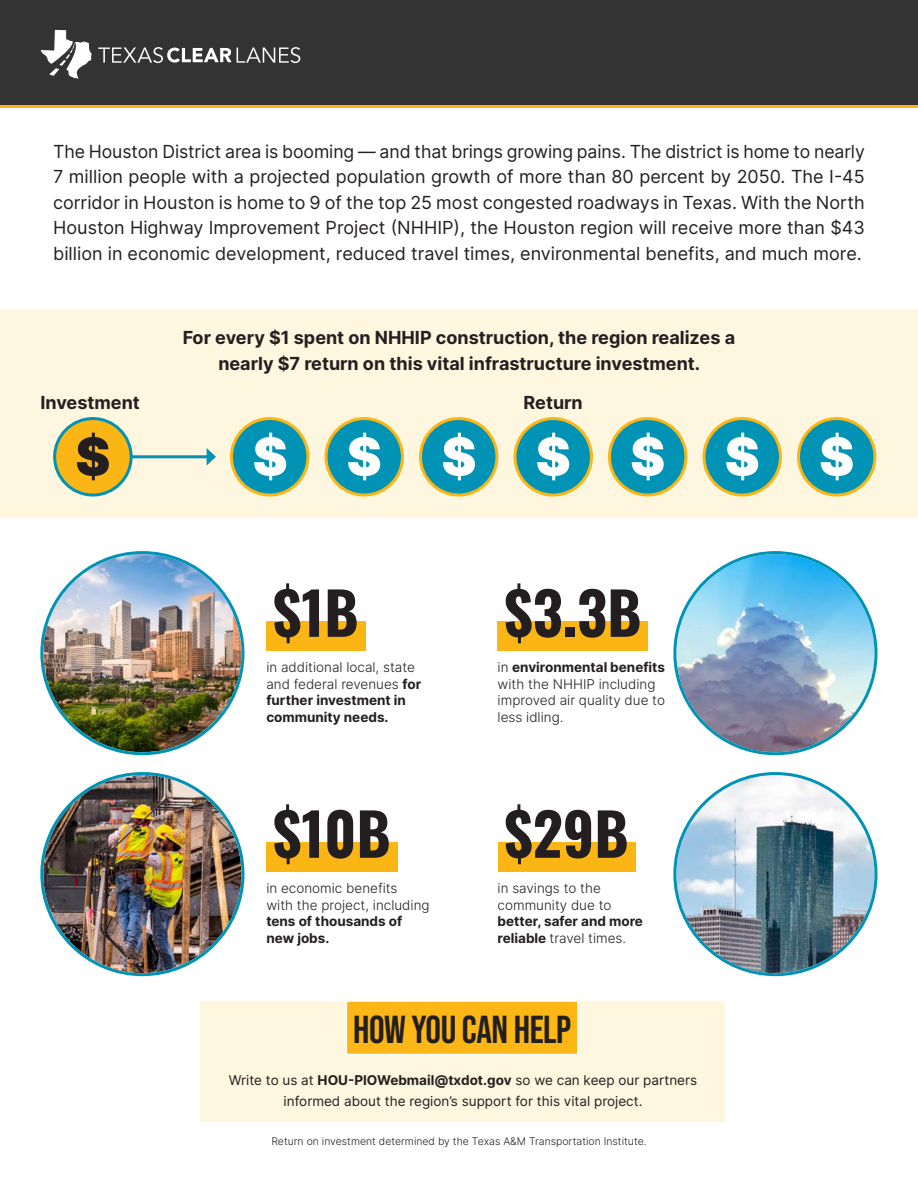
<style>
.page{position:relative;width:918px;height:1188px;background:#fff}
.page>*{position:absolute;margin:0;border:0;box-sizing:border-box;transform-origin:0 0}
.Figure{font:700 58.5px "Oswald";color:#231f20}
.t1{font:900 52.5px "Inter";color:#fff}
.t2{font:900 52.5px "Inter";color:#231f20}
.t3{font:700 39px "Bebas Neue Pro";letter-spacing:-.01em;color:#231f20}
.Intro{font:18px/25.5px "Inter";color:#231f20;text-align:justify}
.Intro-2{font:700 18px/25.5px "Inter";color:#231f20;text-align:center}
.Descriptor{font:300 13.5px/16.5px "Inter";color:#231f20}
.Intro-3{font:13.5px/21px "Inter";color:#231f20;text-align:center}
.t4{font:300 10.5px "Inter";color:#231f20}
.s1{font-weight:700}
</style>
<div class="page">
<div style="left:200px;top:1002px;width:525px;height:120px;background:#fef6df"></div>
<svg style="left:345px;top:1001px;width:235px;height:54px;background:#fcba22"></svg>
<img style="left:43px;top:554px;width:199px;height:198px;border-radius:99px">
<img style="left:43px;top:775px;width:199px;height:198px;border-radius:99px">
<img style="left:676px;top:554px;width:198px;height:198px;border-radius:99px">
<img style="left:676px;top:775px;width:198px;height:198px;border-radius:99px">
<div style="left:266px;top:621px;width:99px;height:29px;background:#fbb616"></div>
<div style="left:266px;top:842px;width:132px;height:29px;background:#fbb616"></div>
<div style="left:498px;top:621px;width:150px;height:29px;background:#fbb616"></div>
<div style="left:498px;top:842px;width:137px;height:29px;background:#fbb616"></div>
<div style="left:0;top:310px;width:918px;height:208px;background:#fef6df"></div>
<div style="left:231px;top:419px;width:77px;height:76px;background:#0093b5;border-radius:50%"></div>
<div style="left:230px;top:417px;width:79px;height:80px;border:3px solid #fbb616;border-radius:50%"></div>
<div style="left:326px;top:419px;width:76px;height:76px;background:#0093b5;border-radius:50%"></div>
<div style="left:324px;top:417px;width:80px;height:80px;border:3px solid #fbb616;border-radius:50%"></div>
<div style="left:420px;top:419px;width:77px;height:76px;background:#0093b5;border-radius:50%"></div>
<div style="left:419px;top:417px;width:79px;height:80px;border:3px solid #fbb616;border-radius:50%"></div>
<div style="left:515px;top:419px;width:76px;height:76px;background:#0093b5;border-radius:50%"></div>
<div style="left:513px;top:417px;width:80px;height:80px;border:3px solid #fbb616;border-radius:50%"></div>
<div style="left:609px;top:419px;width:77px;height:76px;background:#0093b5;border-radius:50%"></div>
<div style="left:608px;top:417px;width:79px;height:80px;border:3px solid #fbb616;border-radius:50%"></div>
<div style="left:704px;top:419px;width:76px;height:76px;background:#0093b5;border-radius:50%"></div>
<div style="left:702px;top:417px;width:80px;height:80px;border:3px solid #fbb616;border-radius:50%"></div>
<div style="left:798px;top:419px;width:77px;height:76px;background:#0093b5;border-radius:50%"></div>
<div style="left:797px;top:417px;width:79px;height:80px;border:3px solid #fbb616;border-radius:50%"></div>
<div style="left:55px;top:419px;width:76px;height:76px;background:#fbb616;border-radius:50%"></div>
<div style="left:53px;top:417px;width:80px;height:80px;border:3px solid #0093b5;border-radius:50%"></div>
<hr style="left:130px;top:455px;width:79px;height:3px;background:#0093b5">
<svg style="left:207px;top:448px;width:9px;height:17px"></svg>
<div style="left:0;top:0;width:918px;height:106px;background:#323332"></div>
<svg style="left:98px;top:47px;width:202px;height:16px"></svg>
<svg style="left:40px;top:30px;width:52px;height:49px"></svg>
<hr style="left:0;top:105px;width:918px;height:3px;background:#fbb616">
<p class="Intro" style="left:53px;top:138px;width:813px">The Houston District area is booming — and that brings growing pains. The district is home to nearly 7 million people with a projected population growth of more than 80 percent by 2050. The I-45 corridor in Houston is home to 9 of the top 25 most congested roadways in Texas. With the North Houston Highway Improvement Project (NHHIP), the Houston region will receive more than $43 billion in economic development, reduced travel times, environmental benefits, and much more.</p>
<p class="Intro-2" style="left:183px;top:325px;width:554px">For every $1 spent on NHHIP construction, the region realizes a nearly $7 return on this vital infrastructure investment.</p>
<p class="Intro-2" style="left:41px;top:390px;width:101px">Investment</p>
<p class="Intro-2" style="left:524px;top:390px;width:61px">Return</p>
<p class="t2" style="left:75px;top:418px;width:36px">$</p>
<p class="t1" style="left:253px;top:418px;width:36px">$</p>
<p class="t1" style="left:347px;top:418px;width:36px">$</p>
<p class="t1" style="left:441px;top:418px;width:36px">$</p>
<p class="t1" style="left:536px;top:418px;width:36px">$</p>
<p class="t1" style="left:630px;top:418px;width:36px">$</p>
<p class="t1" style="left:725px;top:418px;width:36px">$</p>
<p class="t1" style="left:819px;top:418px;width:36px">$</p>
<p class="Figure" style="left:273px;top:582px;width:87px">$1B</p>
<p class="Descriptor" style="left:266px;top:659px;width:157px">in additional local, state and federal revenues <span class="s1">for further investment in community needs.</span></p>
<p class="Figure" style="left:273px;top:803px;width:119px">$10B</p>
<p class="Descriptor" style="left:266px;top:880px;width:165px">in economic benefits<br>with the project, including <span class="s1">tens of thousands of new jobs.</span></p>
<p class="Figure" style="left:504px;top:582px;width:139px">$3.3B</p>
<p class="Descriptor" style="left:498px;top:659px;width:169px">in <span class="s1">environmental benefits </span>with the NHHIP including improved air quality due to less idling.</p>
<p class="Figure" style="left:504px;top:803px;width:126px">$29B</p>
<p class="Descriptor" style="left:498px;top:880px;width:147px">in savings to the community due to <span class="s1">better, safer and more reliable</span> travel times.</p>
<h3 class="t3" style="left:353px;top:1007px;width:220px">HOW YOU CAN HELP</h3>
<p class="Intro-3" style="left:229px;top:1069px;width:470px">Write to us at <span class="s1">HOU-PIOWebmail@txdot.gov</span> so we can keep our partners informed about the region’s support for this vital project.</p>
<p class="t4" style="left:271px;top:1134px;width:377px">Return on investment determined by the Texas A&amp;M Transportation Institute.</p>
</div>
